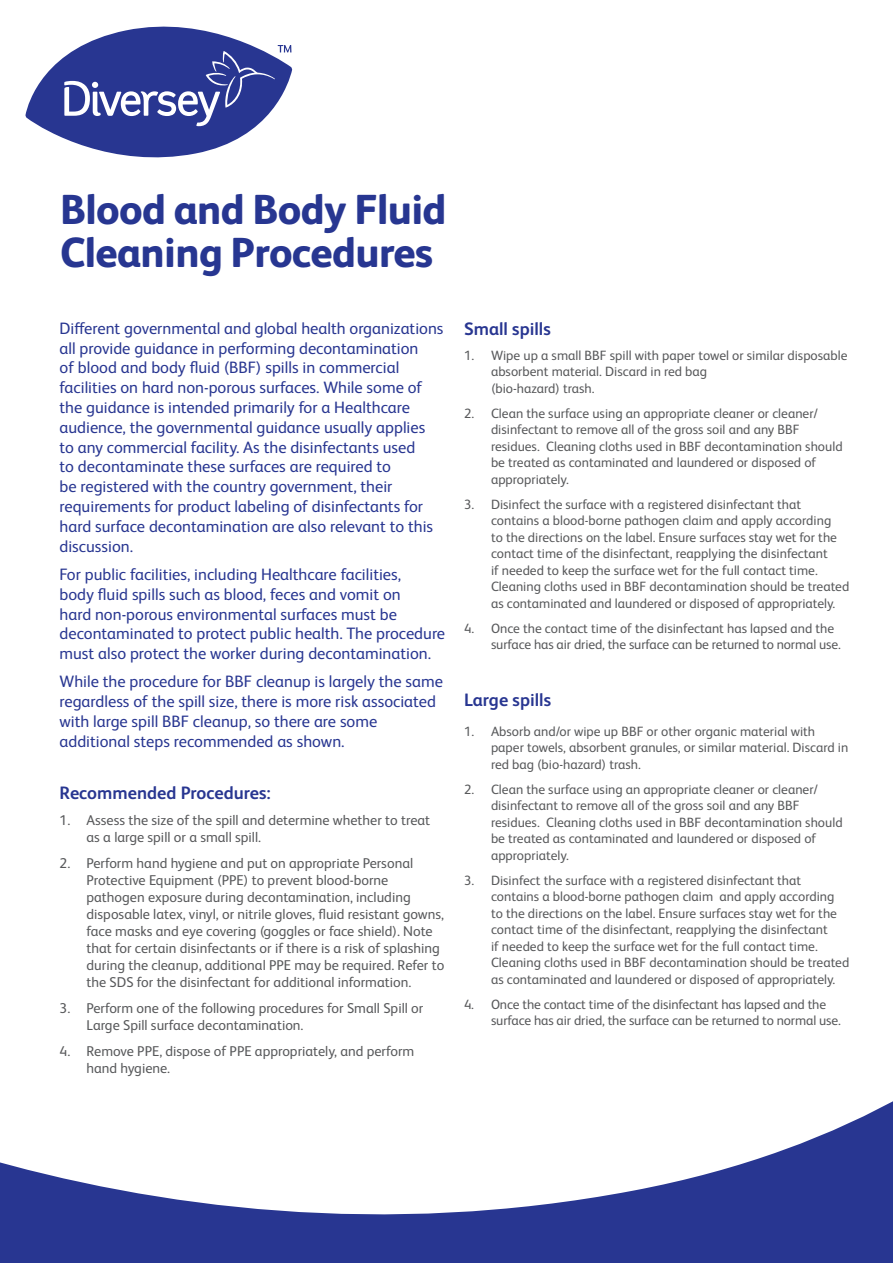
<style>
.page{position:relative;width:893px;height:1263px;background:#fff}
.page>*{position:absolute;margin:0;border:0;box-sizing:border-box;transform-origin:0 0}
.t1{font:800 42px/43.5px "FS Albert Pro";letter-spacing:-.015em;color:#273691}
.t2{font:700 18px "FS Albert Pro";color:#283691}
.t3{font:16.5px/19.8px "FS Albert Pro";color:#283691}
.t4{font:14.25px/17.1px "FS Albert Pro";color:#58595b}
.t5{font:13.5px/16.5px "FS Albert Pro";color:#58595b}
</style>
<div class="page">
<svg style="left:0;top:1101px;width:893px;height:162px"></svg>
<svg style="left:25px;top:26px;width:267px;height:132px"></svg>
<h1 class="t1" style="left:60px;top:184px;width:388px">Blood and Body Fluid<br>Cleaning Procedures</h1>
<p class="t3" style="left:60px;top:317px;width:386px">Different governmental and global health organizations all provide guidance in performing decontamination<br>of blood and body fluid (BBF) spills in commercial facilities on hard non-porous surfaces. While some of the guidance is intended primarily for a Healthcare audience, the governmental guidance usually applies to any commercial facility. As the disinfectants used<br>to decontaminate these surfaces are required to<br>be registered with the country government, their requirements for product labeling of disinfectants for hard surface decontamination are also relevant to this discussion.</p>
<p class="t3" style="left:60px;top:563px;width:387px">For public facilities, including Healthcare facilities,<br>body fluid spills such as blood, feces and vomit on<br>hard non-porous environmental surfaces must be decontaminated to protect public health. The procedure must also protect the worker during decontamination.</p>
<p class="t3" style="left:60px;top:671px;width:385px">While the procedure for BBF cleanup is largely the same regardless of the spill size, there is more risk associated with large spill BBF cleanup, so there are some additional steps recommended as shown.</p>
<h2 class="t2" style="left:60px;top:780px;width:213px">Recommended Procedures:</h2>
<p class="t4" style="left:87px;top:810px;width:345px;text-indent:-27px">1. Assess the size of the spill and determine whether to treat as a large spill or a small spill.</p>
<p class="t4" style="left:87px;top:853px;width:359px;text-indent:-27px">2. Perform hand hygiene and put on appropriate Personal Protective Equipment (PPE) to prevent blood-borne pathogen exposure during decontamination, including disposable latex, vinyl, or nitrile gloves, fluid resistant gowns, face masks and eye covering (goggles or face shield). Note that for certain disinfectants or if there is a risk of splashing during the cleanup, additional PPE may be required. Refer to the SDS for the disinfectant for additional information.</p>
<p class="t4" style="left:87px;top:998px;width:338px;text-indent:-27px">3. Perform one of the following procedures for Small Spill or<br>Large Spill surface decontamination.</p>
<p class="t4" style="left:87px;top:1041px;width:329px;text-indent:-27px">4. Remove PPE, dispose of PPE appropriately, and perform hand hygiene.</p>
<h2 class="t2" style="left:464px;top:316px;width:88px">Small spills</h2>
<p class="t5" style="left:491px;top:346px;width:358px;text-indent:-27px">1. Wipe up a small BBF spill with paper towel or similar disposable absorbent material. Discard in red bag<br>(bio-hazard) trash.</p>
<p class="t5" style="left:491px;top:404px;width:353px;text-indent:-27px">2. Clean the surface using an appropriate cleaner or cleaner/ disinfectant to remove all of the gross soil and any BBF residues. Cleaning cloths used in BBF decontamination should be treated as contaminated and laundered or disposed of appropriately.</p>
<p class="t5" style="left:491px;top:495px;width:360px;text-indent:-27px">3. Disinfect the surface with a registered disinfectant that contains a blood-borne pathogen claim and apply according<br>to the directions on the label. Ensure surfaces stay wet for the contact time of the disinfectant, reapplying the disinfectant<br>if needed to keep the surface wet for the full contact time.<br>Cleaning cloths used in BBF decontamination should be treated as contaminated and laundered or disposed of appropriately.</p>
<p class="t5" style="left:491px;top:619px;width:351px;text-indent:-27px">4. Once the contact time of the disinfectant has lapsed and the surface has air dried, the surface can be returned to normal use.</p>
<h2 class="t2" style="left:464px;top:687px;width:89px">Large spills</h2>
<p class="t5" style="left:491px;top:722px;width:359px;text-indent:-27px">1. Absorb and/or wipe up BBF or other organic material with paper towels, absorbent granules, or similar material. Discard in red bag (bio-hazard) trash.</p>
<p class="t5" style="left:491px;top:780px;width:353px;text-indent:-27px">2. Clean the surface using an appropriate cleaner or cleaner/ disinfectant to remove all of the gross soil and any BBF residues. Cleaning cloths used in BBF decontamination should be treated as contaminated and laundered or disposed of appropriately.</p>
<p class="t5" style="left:491px;top:871px;width:360px;text-indent:-27px">3. Disinfect the surface with a registered disinfectant that contains a blood-borne pathogen claim and apply according to the directions on the label. Ensure surfaces stay wet for the contact time of the disinfectant, reapplying the disinfectant<br>if needed to keep the surface wet for the full contact time.<br>Cleaning cloths used in BBF decontamination should be treated as contaminated and laundered or disposed of appropriately.</p>
<p class="t5" style="left:491px;top:995px;width:351px;text-indent:-27px">4. Once the contact time of the disinfectant has lapsed and the surface has air dried, the surface can be returned to normal use.</p>
</div>
